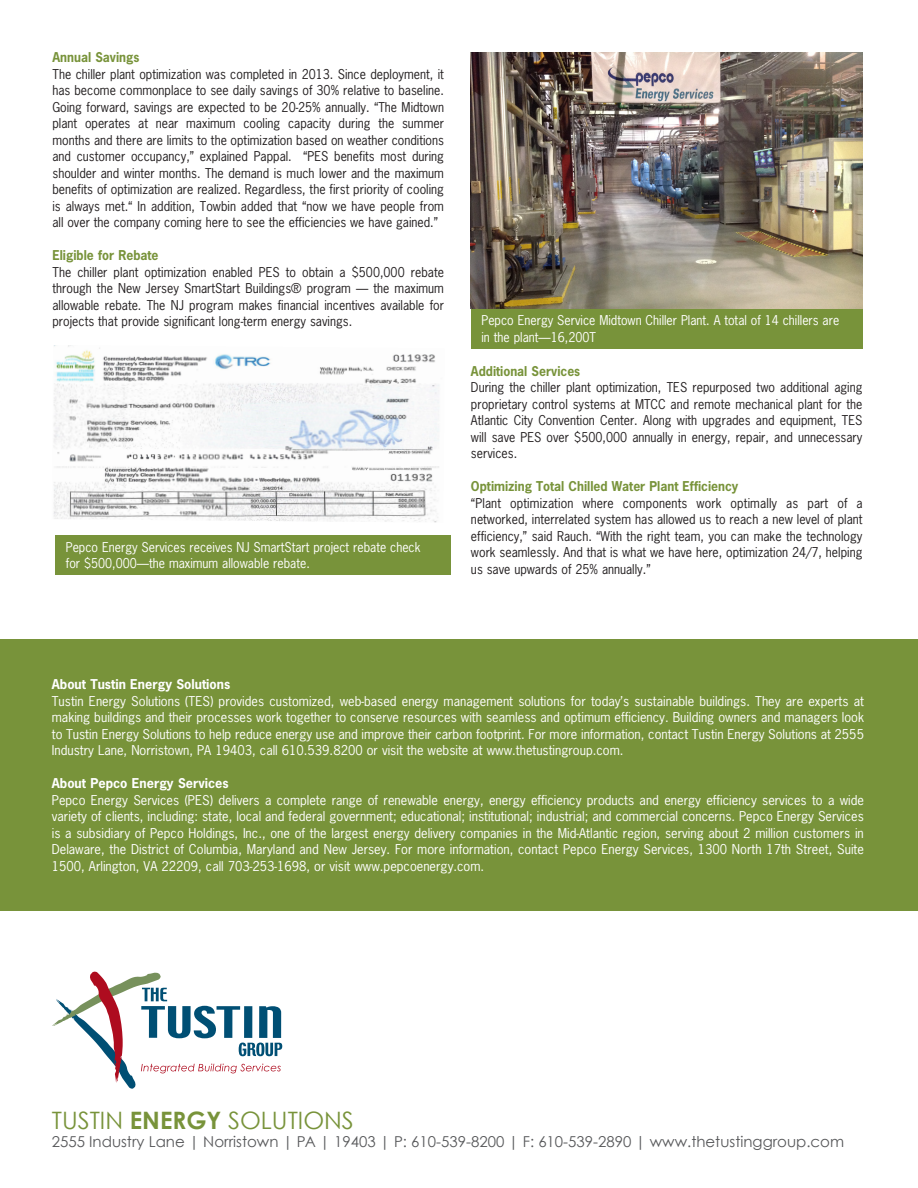
<style>
.page{position:relative;width:918px;height:1188px;background:#fff}
.page>*{position:absolute;margin:0;border:0;box-sizing:border-box;transform-origin:0 0}
.t1{font:24px "Century Gothic";color:#78933a}
.t2{font:15px "Century Gothic";color:#57585a}
.t3{font:12.75px/16.5px "News Gothic Std";color:#231f20;text-align:justify;scale:.96 1}
.t4{font:12.75px/16.5px "News Gothic Std";color:#fff;text-align:justify}
.t5{font:12.75px/16.5px "News Gothic Std";color:#fff;scale:.96 1}
.t6{font:700 12.75px "News Gothic Std";color:#78933a;scale:.96 1}
.t7{font:700 12.75px "News Gothic Std";color:#fff}
.s1{font-weight:700}
</style>
<div class="page">
<img style="left:53px;top:345px;width:386px;height:178px">
<div style="left:55px;top:536px;width:396px;height:39px;background:#78933a"></div>
<div style="left:471px;top:309px;width:391px;height:39px;background:#78933a"></div>
<img style="left:471px;top:52px;width:391px;height:257px">
<svg style="left:52px;top:971px;width:230px;height:118px"></svg>
<div style="left:0;top:639px;width:918px;height:271px;background:#78933a"></div>
<p class="t6" style="left:52px;top:49px;width:92px">Annual Savings</p>
<p class="t3" style="left:52px;top:65px;width:409px">The chiller plant optimization was completed in 2013. Since deployment, it has become commonplace to see daily savings of 30% relative to baseline.<br>Going forward, savings are expected to be 20-25% annually. “The Midtown plant operates at near maximum cooling capacity during the summer months and there are limits to the optimization based on weather conditions and customer occupancy,” explained Pappal. “PES benefits most during shoulder and winter months. The demand is much lower and the maximum benefits of optimization are realized. Regardless, the first priority of cooling is always met.“ In addition, Towbin added that “now we have people from all over the company coming here to see the efficiencies we have gained.”</p>
<p class="t6" style="left:52px;top:247px;width:112px">Eligible for Rebate</p>
<p class="t3" style="left:52px;top:263px;width:409px">The chiller plant optimization enabled PES to obtain a $500,000 rebate through the New Jersey SmartStart Buildings® program — the maximum allowable rebate. The NJ program makes financial incentives available for projects that provide significant long-term energy savings.</p>
<p class="t5" style="left:66px;top:539px;width:371px">Pepco Energy Services receives NJ SmartStart project rebate check for $500,000—the maximum allowable rebate.</p>
<p class="t5" style="left:481px;top:312px;width:374px">Pepco Energy Service Midtown Chiller Plant. A total of 14 chillers are in the plant—16,200T</p>
<p class="t6" style="left:471px;top:362px;width:115px">Additional Services</p>
<p class="t3" style="left:471px;top:379px;width:409px">During the chiller plant optimization, TES repurposed two additional aging proprietary control systems at MTCC and remote mechanical plant for the Atlantic City Convention Center. Along with upgrades and equipment, TES will save PES over $500,000 annually in energy, repair, and unnecessary services.</p>
<p class="t6" style="left:471px;top:478px;width:280px">Optimizing Total Chilled Water Plant Efficiency</p>
<p class="t3" style="left:471px;top:494px;width:410px">“Plant optimization where components work optimally as part of a networked, interrelated system has allowed us to reach a new level of plant efficiency,” said Rauch. “With the right team, you can make the technology work seamlessly. And that is what we have here, optimization 24/7, helping us save upwards of 25% annually.”</p>
<p class="t7" style="left:52px;top:676px;width:180px">About Tustin Energy Solutions</p>
<p class="t4" style="left:52px;top:692px;width:814px">Tustin Energy Solutions (TES) provides customized, web-based energy management solutions for today’s sustainable buildings. They are experts at making buildings and their processes work together to conserve resources with seamless and optimum efficiency. Building owners and managers look to Tustin Energy Solutions to help reduce energy use and improve their carbon footprint. For more information, contact Tustin Energy Solutions at 2555<br>Industry Lane, Norristown, PA 19403, call 610.539.8200 or visit the website at www.thetustingroup.com.</p>
<p class="t7" style="left:52px;top:775px;width:178px">About Pepco Energy Services</p>
<p class="t4" style="left:52px;top:791px;width:814px">Pepco Energy Services (PES) delivers a complete range of renewable energy, energy efficiency products and energy efficiency services to a wide variety of clients, including: state, local and federal government; educational; institutional; industrial; and commercial concerns. Pepco Energy Services is a subsidiary of Pepco Holdings, Inc., one of the largest energy delivery companies in the Mid-Atlantic region, serving about 2 million customers in Delaware, the District of Columbia, Maryland and New Jersey. For more information, contact Pepco Energy Services, 1300 North 17th Street, Suite 1500, Arlington, VA 22209, call 703-253-1698, or visit www.pepcoenergy.com.</p>
<h1 class="t1" style="left:52px;top:1104px;width:304px">TUSTIN <span class="s1">ENERGY</span> SOLUTIONS</h1>
<p class="t2" style="left:52px;top:1132px;width:794px">2555 Industry Lane | Norristown | PA | 19403 | P: 610-539-8200 | F: 610-539-2890 | www.thetustinggroup.com</p>
</div>
